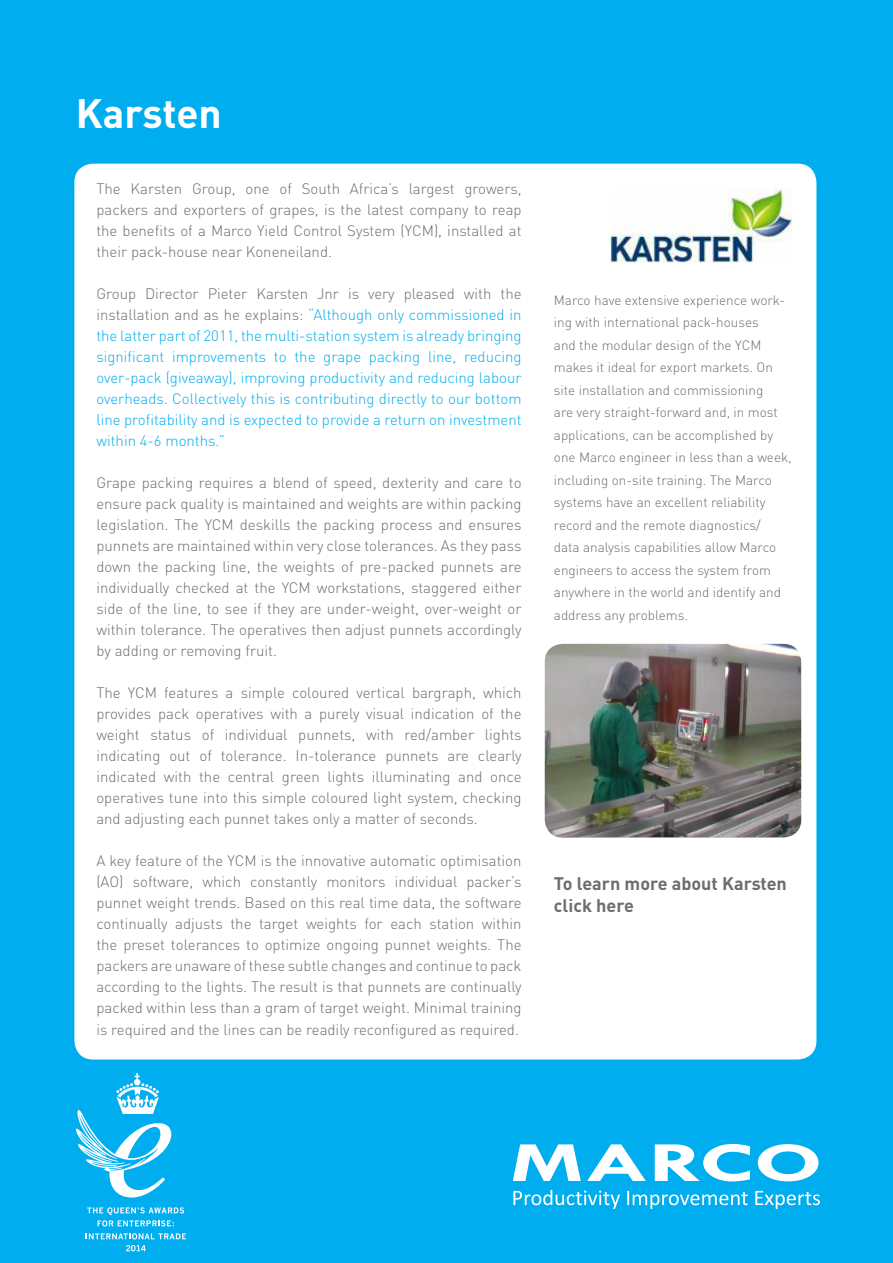
<style>
.page{position:relative;width:893px;height:1263px;background:#00aeef}
.page>*{position:absolute;margin:0;border:0;box-sizing:border-box;transform-origin:0 0}
.t1{font:700 40.5px "DINOT";letter-spacing:-.005em;color:#fff}
.t2{font:700 18px/22.5px "DINOT";color:#6c6d70}
.t3{font:300 15px/21px "DINOT";color:#6c6d70;text-align:justify}
.t4{font:300 15px/21px "DINOT";color:#00aeef;text-align:justify}
.t5{font:300 13.5px/22.5px "DINOT";color:#6c6d70}
.s1{color:#6c6d70}
</style>
<div class="page">
<div style="left:75px;top:164px;width:741px;height:895px;background:#fff;border-radius:18px"></div>
<img style="left:545px;top:644px;width:256px;height:193px">
<img style="left:611px;top:189px;width:181px;height:74px">
<svg style="left:76px;top:1073px;width:95px;height:125px"></svg>
<svg style="left:87px;top:1207px;width:97px;height:19px"></svg>
<svg style="left:86px;top:1233px;width:100px;height:6px"></svg>
<svg style="left:126px;top:1245px;width:20px;height:6px"></svg>
<p class="t1" style="left:76px;top:87px;width:147px">Karsten</p>
<p class="t3" style="left:96px;top:178px;width:427px">The Karsten Group, one of South Africa’s largest growers, packers and exporters of grapes, is the latest company to reap the benefits of a Marco Yield Control System (YCM), installed at their pack-house near Koneneiland.</p>
<p class="t4" style="left:96px;top:283px;width:427px"><span class="s1">Group Director Pieter Karsten Jnr is very pleased with the installation and as he explains:</span> “Although only commissioned in the latter part of 2011, the multi-station system is already bringing significant improvements to the grape packing line, reducing over-pack (giveaway), improving productivity and reducing labour overheads. Collectively this is contributing directly to our bottom line profitability and is expected to provide a return on investment within 4-6 months.”</p>
<p class="t3" style="left:96px;top:472px;width:427px">Grape packing requires a blend of speed, dexterity and care to ensure pack quality is maintained and weights are within packing legislation. The YCM deskills the packing process and ensures punnets are maintained within very close tolerances. As they pass down the packing line, the weights of pre-packed punnets are individually checked at the YCM workstations, staggered either side of the line, to see if they are under-weight, over-weight or within tolerance. The operatives then adjust punnets accordingly by adding or removing fruit.</p>
<p class="t3" style="left:96px;top:682px;width:427px">The YCM features a simple coloured vertical bargraph, which provides pack operatives with a purely visual indication of the weight status of individual punnets, with red/amber lights indicating out of tolerance. In-tolerance punnets are clearly indicated with the central green lights illuminating and once operatives tune into this simple coloured light system, checking and adjusting each punnet takes only a matter of seconds.</p>
<p class="t3" style="left:96px;top:850px;width:427px">A key feature of the YCM is the innovative automatic optimisation (AO) software, which constantly monitors individual packer’s punnet weight trends. Based on this real time data, the software continually adjusts the target weights for each station within the preset tolerances to optimize ongoing punnet weights. The packers are unaware of these subtle changes and continue to pack according to the lights. The result is that punnets are continually packed within less than a gram of target weight. Minimal training</p>
<p class="t3" style="left:96px;top:1019px;width:424px">is required and the lines can be readily reconfigured as required.</p>
<p class="t5" style="left:554px;top:288px;width:239px">Marco have extensive experience work&shy;ing with international pack-houses<br>and the modular design of the YCM makes it ideal for export markets. On site installation and commissioning<br>are very straight-forward and, in most applications, can be accomplished by one Marco engineer in less than a week, including on-site training. The Marco systems have an excellent reliability record and the remote diagnostics/<br>data analysis capabilities allow Marco engineers to access the system from anywhere in the world and identify and address any problems.</p>
<p class="t2" style="left:554px;top:871px;width:234px">To learn more about Karsten click here</p>
</div>
